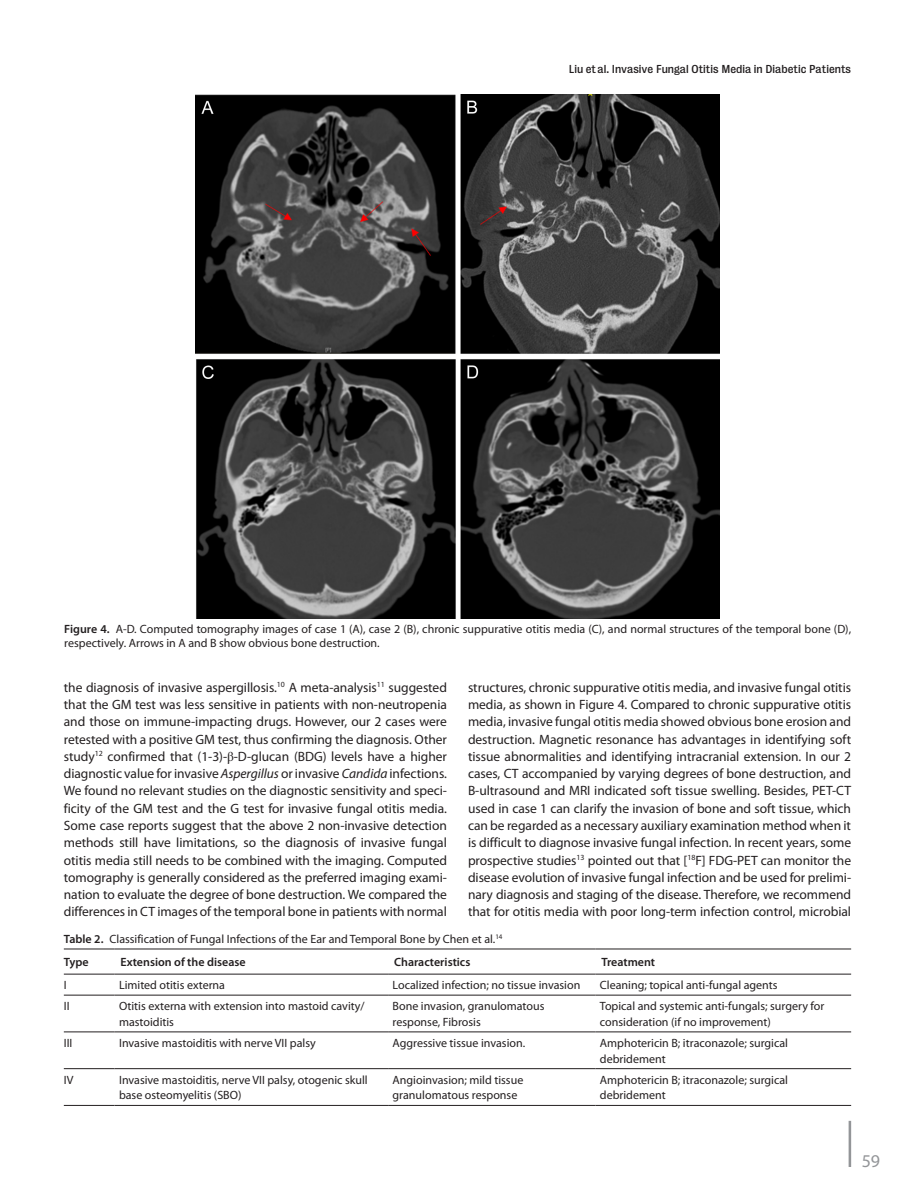
<style>
.page{position:relative;width:915px;height:1191px;background:#fff}
.page>*{position:absolute;margin:0;border:0;box-sizing:border-box;transform-origin:0 0}
.t1{font:18px "Myriad Pro";color:#939598}
.TXI{font:13.5px/17.2px "Myriad Pro";letter-spacing:-.005em;color:#231f20;text-align:justify}
.TB{font:12px/15.8px "Myriad Pro";color:#231f20}
.FC{font:12px/14.4px "Myriad Pro";color:#231f20}
.TB_Bot_Rule{font:12px/15.8px "Myriad Pro";color:#231f20}
.TC{font:12px "Myriad Pro";color:#231f20}
.TCH{font:600 12px "Myriad Pro";color:#231f20}
.TCH_Left{font:600 12px "Myriad Pro";color:#231f20}
.t2{font:10.5px "Bureau Grotesque Five Three";color:#231f20}
.s1{font-weight:600}
.s2{font-family:"STIX General"}
.s3{font-style:italic}
</style>
<div class="page">
<hr style="left:848px;top:1120px;width:2px;height:47px;background:#939598">
<img style="left:196px;top:95px;width:523px;height:523px">
<hr style="left:64px;top:948px;width:50px;height:1px;background:#231f20">
<hr style="left:114px;top:948px;width:274px;height:1px;background:#231f20">
<hr style="left:388px;top:948px;width:207px;height:1px;background:#231f20">
<hr style="left:595px;top:948px;width:255px;height:1px;background:#231f20">
<hr style="left:64px;top:974px;width:50px;height:1px;background:#231f20">
<hr style="left:114px;top:974px;width:274px;height:1px;background:#231f20">
<hr style="left:388px;top:974px;width:207px;height:1px;background:#231f20">
<hr style="left:595px;top:974px;width:255px;height:1px;background:#231f20">
<hr style="left:64px;top:995px;width:50px;height:1px;background:#231f20">
<hr style="left:114px;top:995px;width:274px;height:1px;background:#231f20">
<hr style="left:388px;top:995px;width:207px;height:1px;background:#231f20">
<hr style="left:595px;top:995px;width:255px;height:1px;background:#231f20">
<hr style="left:64px;top:1031px;width:50px;height:1px;background:#231f20">
<hr style="left:114px;top:1031px;width:274px;height:1px;background:#231f20">
<hr style="left:388px;top:1031px;width:207px;height:1px;background:#231f20">
<hr style="left:595px;top:1031px;width:255px;height:1px;background:#231f20">
<hr style="left:64px;top:1068px;width:50px;height:1px;background:#231f20">
<hr style="left:64px;top:1105px;width:50px;height:1px;background:#231f20">
<hr style="left:114px;top:1068px;width:274px;height:1px;background:#231f20">
<hr style="left:114px;top:1105px;width:274px;height:1px;background:#231f20">
<hr style="left:388px;top:1068px;width:207px;height:1px;background:#231f20">
<hr style="left:388px;top:1105px;width:207px;height:1px;background:#231f20">
<hr style="left:595px;top:1068px;width:255px;height:1px;background:#231f20">
<hr style="left:595px;top:1105px;width:255px;height:1px;background:#231f20">
<p class="t2" style="left:568px;top:62px;width:284px">Liu et al. Invasive Fungal Otitis Media in Diabetic Patients</p>
<p class="FC" style="left:64px;top:621px;width:788px"><span class="s1">Figure 4.</span> A-D. Computed tomography images of case 1 (A), case 2 (B), chronic suppurative otitis media (C), and normal structures of the temporal bone (D), respectively. Arrows in A and B show obvious bone destruction.</p>
<p class="TXI" style="left:64px;top:678px;width:384px">the diagnosis of invasive aspergillosis.<sup>10</sup> A meta-analysis<sup>11</sup> suggested that the GM test was less sensitive in patients with non-neutropenia and those on immune-impacting drugs. However, our 2 cases were retested with a positive GM test, thus confirming the diagnosis. Other study<sup>12</sup> confirmed that (1-3)-<span class="s2">β</span>-D-glucan (BDG) levels have a higher diagnostic value for invasive <span class="s3">Aspergillus</span> or invasive <span class="s3">Candida</span> infections.<br>We found no relevant studies on the diagnostic sensitivity and speci&shy;ficity of the GM test and the G test for invasive fungal otitis media.<br>Some case reports suggest that the above 2 non-invasive detection methods still have limitations, so the diagnosis of invasive fungal otitis media still needs to be combined with the imaging. Computed tomography is generally considered as the preferred imaging exami&shy;nation to evaluate the degree of bone destruction. We compared the differences in CT images of the temporal bone in patients with normal</p>
<p class="TXI" style="left:468px;top:678px;width:384px">structures, chronic suppurative otitis media, and invasive fungal otitis media, as shown in Figure 4. Compared to chronic suppurative otitis media, invasive fungal otitis media showed obvious bone erosion and destruction. Magnetic resonance has advantages in identifying soft tissue abnormalities and identifying intracranial extension. In our 2 cases, CT accompanied by varying degrees of bone destruction, and B-ultrasound and MRI indicated soft tissue swelling. Besides, PET-CT used in case 1 can clarify the invasion of bone and soft tissue, which can be regarded as a necessary auxiliary examination method when it is difficult to diagnose invasive fungal infection. In recent years, some prospective studies<sup>13</sup> pointed out that [<sup>18</sup>F] FDG-PET can monitor the disease evolution of invasive fungal infection and be used for prelimi&shy;nary diagnosis and staging of the disease. Therefore, we recommend that for otitis media with poor long-term infection control, microbial</p>
<p class="TC" style="left:64px;top:931px;width:440px"><span class="s1">Table 2.</span> Classification of Fungal Infections of the Ear and Temporal Bone by Chen et al.<sup>14</sup></p>
<p class="TCH_Left" style="left:64px;top:954px;width:26px">Type</p>
<p class="TCH" style="left:120px;top:954px;width:127px">Extension of the disease</p>
<p class="TCH" style="left:394px;top:954px;width:78px">Characteristics</p>
<p class="TCH" style="left:601px;top:954px;width:55px">Treatment</p>
<p class="TB" style="left:64px;top:977px;width:4px">I</p>
<p class="TB" style="left:119px;top:977px;width:107px">Limited otitis externa</p>
<p class="TB" style="left:392px;top:977px;width:189px">Localized infection; no tissue invasion</p>
<p class="TB" style="left:599px;top:977px;width:179px">Cleaning; topical anti-fungal agents</p>
<p class="TB" style="left:64px;top:998px;width:7px">II</p>
<p class="TB" style="left:119px;top:998px;width:247px">Otitis externa with extension into mastoid cavity/ mastoiditis</p>
<p class="TB" style="left:392px;top:998px;width:153px">Bone invasion, granulomatous response, Fibrosis</p>
<p class="TB" style="left:599px;top:998px;width:226px">Topical and systemic anti-fungals; surgery for consideration (if no improvement)</p>
<p class="TB" style="left:64px;top:1034px;width:10px">III</p>
<p class="TB" style="left:119px;top:1034px;width:198px">Invasive mastoiditis with nerve VII palsy</p>
<p class="TB" style="left:392px;top:1034px;width:134px">Aggressive tissue invasion.</p>
<p class="TB" style="left:599px;top:1034px;width:189px">Amphotericin B; itraconazole; surgical debridement</p>
<p class="TB_Bot_Rule" style="left:64px;top:1071px;width:11px">IV</p>
<p class="TB_Bot_Rule" style="left:119px;top:1071px;width:250px">Invasive mastoiditis, nerve VII palsy, otogenic skull base osteomyelitis (SBO)</p>
<p class="TB_Bot_Rule" style="left:392px;top:1071px;width:132px">Angioinvasion; mild tissue granulomatous response</p>
<p class="TB_Bot_Rule" style="left:599px;top:1071px;width:189px">Amphotericin B; itraconazole; surgical debridement</p>
<h1 class="t1" style="left:861px;top:1149px;width:20px">59</h1>
</div>
